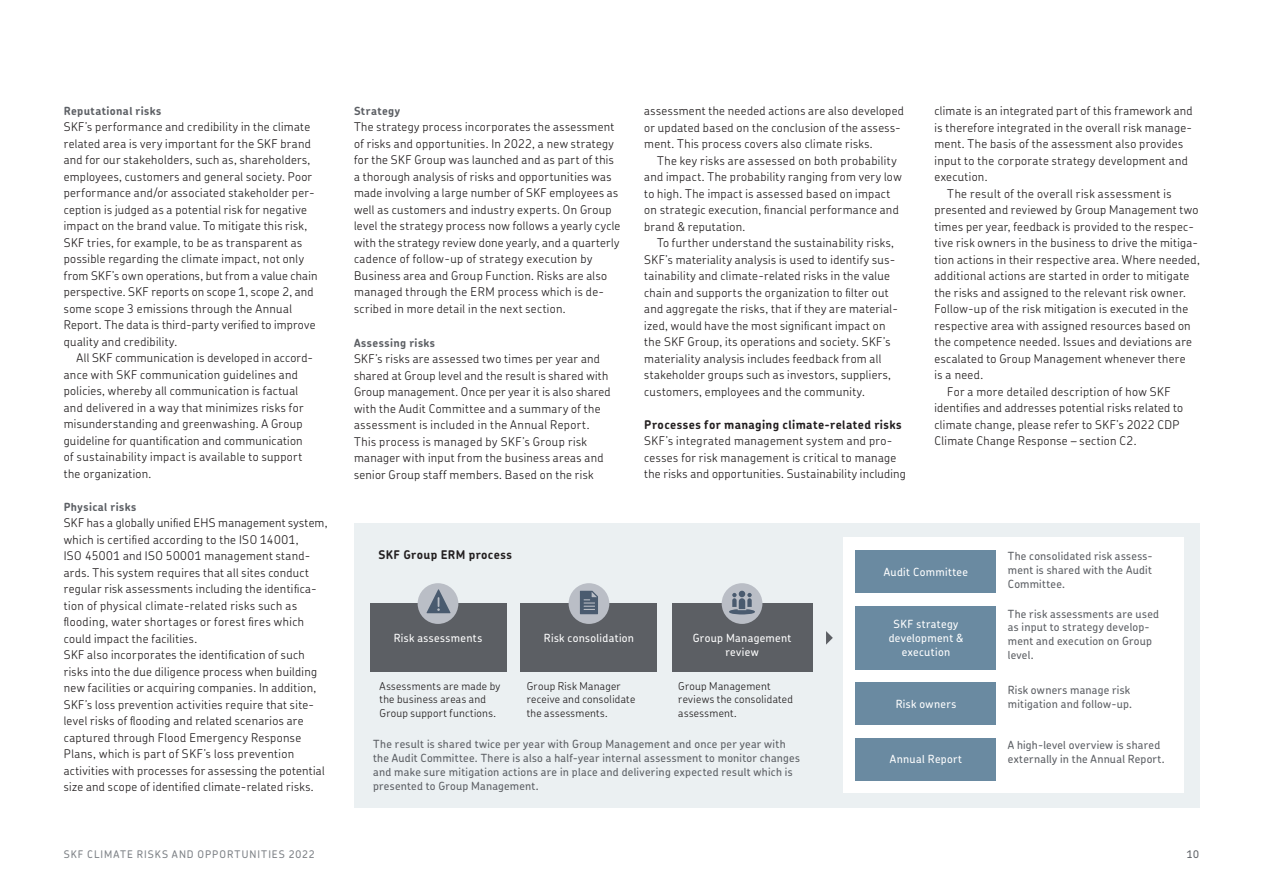
<style>
.page{position:relative;width:1263px;height:893px;background:#fff}
.page>*{position:absolute;margin:0;border:0;box-sizing:border-box;transform-origin:0 0}
.F_01_Bröd_u_indrag{font:300 12px/16.5px "SKF Chevin OT";letter-spacing:.03em;color:#231f20}
.F_02_Bröd_m_indrag{font:300 12px/16.5px "SKF Chevin OT";letter-spacing:.03em;color:#231f20}
.F_03_Mell_1{font:700 12px "SKF Chevin OT";letter-spacing:.03em;color:#231f20}
.F_13_Faktatext{font:500 11.25px/13.8px "SKF Chevin OT";letter-spacing:.025em;color:#5c5f64}
.F_13_Faktatext-2{font:500 11.25px/13.8px "SKF Chevin OT";letter-spacing:.03em;color:#fff;text-align:center}
.F_04_Mell_2{font:700 11.25px "SKF Chevin OT";letter-spacing:.035em;color:#5c5f64}
.F_10_Bildtext{font:300 10.8px/13.5px "SKF Chevin OT";letter-spacing:.025em;color:#231f20}
.t1{font:500 10.5px "SKF Chevin OT";letter-spacing:.09em;color:#7d8186}
.t2{font:500 10.5px "SKF Chevin OT";color:#5c5f64}
</style>
<div class="page">
<div style="left:354px;top:523px;width:845px;height:285px;background:#ebf0f2"></div>
<div style="left:843px;top:538px;width:340px;height:255px;background:#fff"></div>
<div style="left:370px;top:604px;width:136px;height:68px;background:#5c5f64"></div>
<div style="left:672px;top:604px;width:140px;height:68px;background:#5c5f64"></div>
<div style="left:521px;top:604px;width:136px;height:68px;background:#5c5f64"></div>
<div style="left:856px;top:551px;width:140px;height:42px;background:#6a8aa1"></div>
<div style="left:856px;top:606px;width:140px;height:64px;background:#6a8aa1"></div>
<div style="left:856px;top:682px;width:140px;height:43px;background:#6a8aa1"></div>
<div style="left:856px;top:738px;width:140px;height:42px;background:#6a8aa1"></div>
<svg style="left:826px;top:631px;width:7px;height:14px"></svg>
<div style="left:569px;top:583px;width:40px;height:41px;background:#babec6;border-radius:50%"></div>
<svg style="left:580px;top:591px;width:18px;height:23px"></svg>
<div style="left:722px;top:583px;width:40px;height:41px;background:#babec6;border-radius:50%"></div>
<svg style="left:729px;top:591px;width:26px;height:23px"></svg>
<div style="left:418px;top:583px;width:40px;height:41px;background:#babec6;border-radius:50%"></div>
<svg style="left:427px;top:589px;width:23px;height:24px"></svg>
<p class="F_04_Mell_2" style="left:64px;top:100px;width:99px">Reputational risks</p>
<p class="F_01_Bröd_u_indrag" style="left:64px;top:117px;width:255px">SKF’s performance and credibility in the climate related area is very important for the SKF brand and for our stakeholders, such as, shareholders, employees, customers and general society. Poor performance and/or associated stakeholder per&shy;ception is judged as a potential risk for negative impact on the brand value. To mitigate this risk, SKF tries, for example, to be as transparent as possible regarding the climate impact, not only from SKF’s own operations, but from a value chain perspective. SKF reports on scope 1, scope 2, and some scope 3 emissions through the Annual Report. The data is third-party verified to improve quality and credibility.</p>
<p class="F_02_Bröd_m_indrag" style="left:64px;top:348px;width:251px;text-indent:13px">All SKF communication is developed in accord&shy;ance with SKF communication guidelines and policies, whereby all communication is factual and delivered in a way that minimizes risks for misunderstanding and greenwashing. A Group guideline for quantification and communication of sustainability impact is available to support the organization.</p>
<p class="F_04_Mell_2" style="left:64px;top:496px;width:74px">Physical risks</p>
<p class="F_01_Bröd_u_indrag" style="left:64px;top:513px;width:265px">SKF has a globally unified EHS management system, which is certified according to the ISO 14001,<br>ISO 45001 and ISO 50001 management stand&shy;ards. This system requires that all sites conduct regular risk assessments including the identifica&shy;tion of physical climate-related risks such as flooding, water shortages or forest fires which could impact the facilities.</p>
<p class="F_01_Bröd_u_indrag" style="left:64px;top:645px;width:262px">SKF also incorporates the identification of such risks into the due diligence process when building new facilities or acquiring companies. In addition, SKF’s loss prevention activities require that site&shy;level risks of flooding and related scenarios are captured through Flood Emergency Response Plans, which is part of SKF’s loss prevention activities with processes for assessing the potential size and scope of identified climate-related risks.</p>
<p class="F_04_Mell_2" style="left:354px;top:100px;width:48px">Strategy</p>
<p class="F_01_Bröd_u_indrag" style="left:354px;top:117px;width:268px">The strategy process incorporates the assessment of risks and opportunities. In 2022, a new strategy for the SKF Group was launched and as part of this a thorough analysis of risks and opportunities was made involving a large number of SKF employees as well as customers and industry experts. On Group level the strategy process now follows a yearly cycle with the strategy review done yearly, and a quarterly cadence of follow-up of strategy execution by Business area and Group Function. Risks are also managed through the ERM process which is de-- scribed in more detail in the next section.</p>
<p class="F_04_Mell_2" style="left:354px;top:332px;width:83px">Assessing risks</p>
<p class="F_01_Bröd_u_indrag" style="left:354px;top:349px;width:258px">SKF’s risks are assessed two times per year and shared at Group level and the result is shared with Group management. Once per year it is also shared with the Audit Committee and a summary of the assessment is included in the Annual Report.</p>
<p class="F_01_Bröd_u_indrag" style="left:354px;top:431px;width:251px">This process is managed by SKF’s Group risk manager with input from the business areas and senior Group staff members. Based on the risk</p>
<p class="F_01_Bröd_u_indrag" style="left:644px;top:101px;width:261px">assessment the needed actions are also developed or updated based on the conclusion of the assess&shy;ment. This process covers also climate risks.</p>
<p class="F_02_Bröd_m_indrag" style="left:644px;top:151px;width:259px;text-indent:13px">The key risks are assessed on both probability and impact. The probability ranging from very low to high. The impact is assessed based on impact on strategic execution, financial performance and brand &amp; reputation.</p>
<p class="F_02_Bröd_m_indrag" style="left:644px;top:233px;width:255px;text-indent:13px">To further understand the sustainability risks, SKF’s materiality analysis is used to identify sus&shy;tainability and climate-related risks in the value chain and supports the organization to filter out and aggregate the risks, that if they are material&shy;ized, would have the most significant impact on the SKF Group, its operations and society. SKF’s materiality analysis includes feedback from all stakeholder groups such as investors, suppliers, customers, employees and the community.</p>
<p class="F_03_Mell_1" style="left:644px;top:413px;width:259px">Processes for managing climate-related risks</p>
<p class="F_01_Bröd_u_indrag" style="left:644px;top:431px;width:263px">SKF’s integrated management system and pro&shy;cesses for risk management is critical to manage the risks and opportunities. Sustainability including</p>
<p class="F_01_Bröd_u_indrag" style="left:934px;top:101px;width:260px">climate is an integrated part of this framework and is therefore integrated in the overall risk manage&shy;ment. The basis of the assessment also provides input to the corporate strategy development and execution.</p>
<p class="F_02_Bröd_m_indrag" style="left:934px;top:184px;width:267px;text-indent:13px">The result of the overall risk assessment is presented and reviewed by Group Management two times per year, feedback is provided to the respec&shy;tive risk owners in the business to drive the mitiga&shy;tion actions in their respective area. Where needed, additional actions are started in order to mitigate the risks and assigned to the relevant risk owner.<br>Follow-up of the risk mitigation is executed in the respective area with assigned resources based on the competence needed. Issues and deviations are escalated to Group Management whenever there<br>is a need.</p>
<p class="F_02_Bröd_m_indrag" style="left:934px;top:382px;width:250px;text-indent:13px">For a more detailed description of how SKF identifies and addresses potential risks related to climate change, please refer to SKF’s 2022 CDP Climate Change Response – section C2.</p>
<p class="F_03_Mell_1" style="left:378px;top:544px;width:135px">SKF Group ERM process</p>
<p class="F_13_Faktatext-2" style="left:394px;top:630px;width:90px">Risk assessments</p>
<p class="F_13_Faktatext-2" style="left:693px;top:629px;width:100px;line-height:14.2px">Group Management review</p>
<p class="F_13_Faktatext-2" style="left:544px;top:630px;width:92px">Risk consolidation</p>
<p class="F_10_Bildtext" style="left:379px;top:677px;width:122px">Assessments are made by the business areas and<br>Group support functions.</p>
<p class="F_10_Bildtext" style="left:527px;top:677px;width:110px">Group Risk Manager receive and consolidate the assessments.</p>
<p class="F_10_Bildtext" style="left:678px;top:677px;width:116px">Group Management reviews the consolidated assessment.</p>
<p class="F_13_Faktatext" style="left:373px;top:736px;width:428px">The result is shared twice per year with Group Management and once per year with the Audit Committee. There is also a half-year internal assessment to monitor changes and make sure mitigation actions are in place and delivering expected result which is presented to Group Management.</p>
<p class="F_13_Faktatext-2" style="left:884px;top:564px;width:86px">Audit Committee</p>
<p class="F_13_Faktatext-2" style="left:889px;top:616px;width:76px">SKF strategy development &amp; execution</p>
<p class="F_13_Faktatext-2" style="left:896px;top:696px;width:62px">Risk owners</p>
<p class="F_13_Faktatext-2" style="left:890px;top:751px;width:74px">Annual Report</p>
<p class="F_13_Faktatext" style="left:1008px;top:548px;width:146px;text-align:justify">The consolidated risk assess&shy;ment is shared with the Audit Committee.</p>
<p class="F_13_Faktatext" style="left:1008px;top:605px;width:153px">The risk assessments are used as input to strategy develop&shy;ment and execution on Group level.</p>
<p class="F_13_Faktatext" style="left:1008px;top:682px;width:126px">Risk owners manage risk mitigation and follow-up.</p>
<p class="F_13_Faktatext" style="left:1008px;top:737px;width:158px">A high-level overview is shared externally in the Annual Report.</p>
<p class="t1" style="left:64px;top:845px;width:252px">SKF CLIMATE RISKS AND OPPORTUNITIES 2022</p>
<p class="t2" style="left:1187px;top:845px;width:14px">10</p>
</div>
